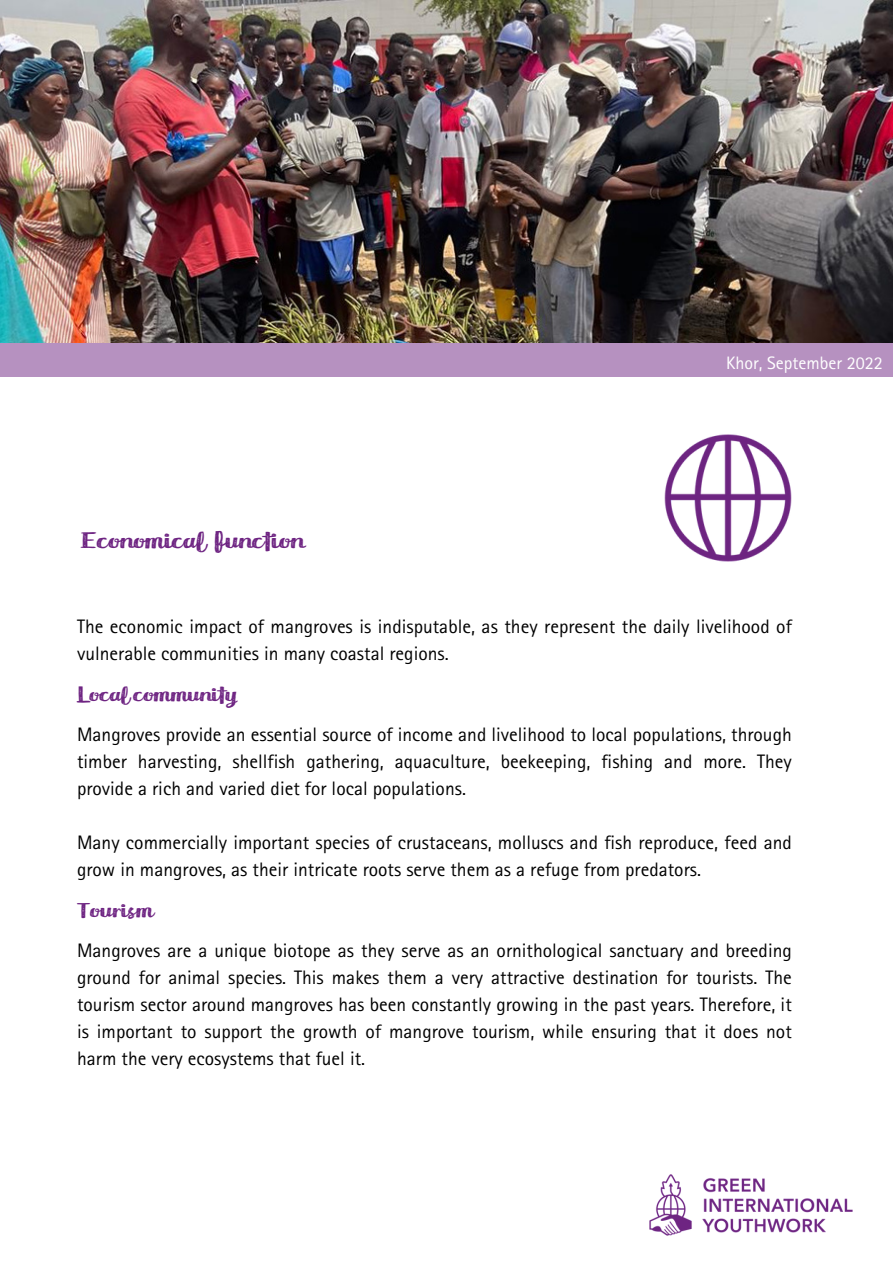
<style>
.page{position:relative;width:893px;height:1264px;background:#fff}
.page>*{position:absolute;margin:0;border:0;box-sizing:border-box;transform-origin:0 0}
.t1{font:27px "Meltow Brush Rust";color:#6e2482}
.t2{font:24px "Meltow Brush Rust";color:#6e2482}
.t3{font:19.5px/27px "Rotis Sans Serif Std";color:#000}
.t4{font:18px "Rotis Sans Serif Std";color:#fff}
</style>
<div class="page">
<div style="left:0;top:108px;width:892px;height:268px;background:#b691c0"></div>
<img style="left:0;top:0;width:892px;height:342px">
<img style="left:649px;top:1174px;width:202px;height:62px">
<img style="left:664px;top:434px;width:127px;height:128px">
<p class="t1" style="left:81px;top:527px;width:224px">Economical function</p>
<p class="t4" style="left:726px;top:356px;width:158px">Khor, September 2022</p>
<h1 class="t3" style="left:77px;top:615px;width:716px">The economic impact of mangroves is indisputable, as they represent the daily livelihood of vulnerable communities in many coastal regions.</h1>
<p class="t2" style="left:77px;top:683px;width:162px">Local community</p>
<p class="t3" style="left:77px;top:723px;width:716px;text-align:justify">Mangroves provide an essential source of income and livelihood to local populations, through timber harvesting, shellfish gathering, aquaculture, beekeeping, fishing and more. They provide a rich and varied diet for local populations.</p>
<p class="t3" style="left:77px;top:831px;width:716px">Many commercially important species of crustaceans, molluscs and fish reproduce, feed and grow in mangroves, as their intricate roots serve them as a refuge from predators.</p>
<h2 class="t2" style="left:77px;top:899px;width:78px">Tourism</h2>
<p class="t3" style="left:77px;top:939px;width:716px;text-align:justify">Mangroves are a unique biotope as they serve as an ornithological sanctuary and breeding ground for animal species. This makes them a very attractive destination for tourists. The tourism sector around mangroves has been constantly growing in the past years. Therefore, it is important to support the growth of mangrove tourism, while ensuring that it does not harm the very ecosystems that fuel it.</p>
</div>
